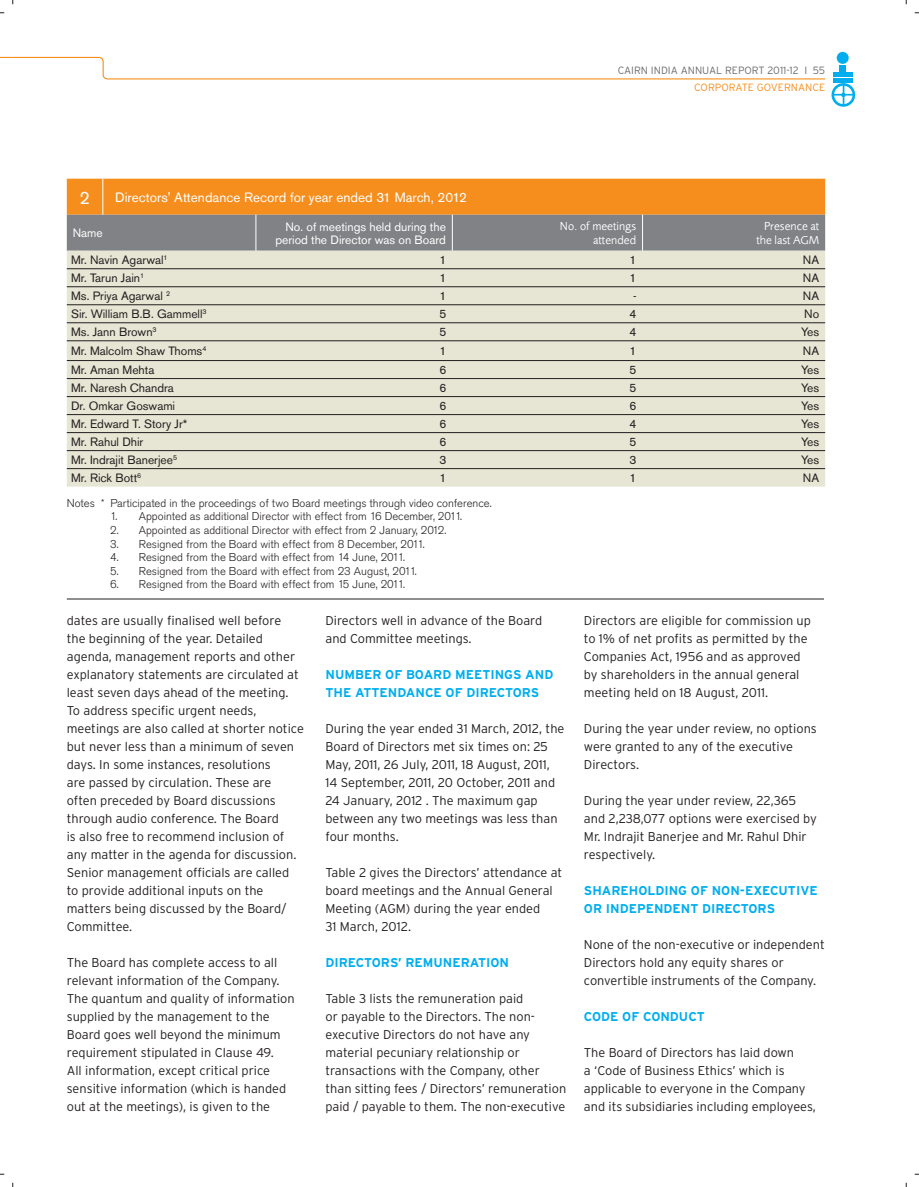
<style>
.page{position:relative;width:919px;height:1187px;background:#fff}
.page>*{position:absolute;margin:0;border:0;box-sizing:border-box;transform-origin:0 0}
.t1{font:18px "Akzidenz Grotesk BQ";color:#fff}
.t2{font:13.5px "Akzidenz Grotesk BQ";color:#fff}
.t3{font:300 12.75px/18px "Interstate";color:#231f20}
.t4{font:700 12.75px/18px "Interstate";color:#00aeef}
.t5{font:12px "Akzidenz Grotesk BQ";color:#231f20}
.t6{font:12px/13.5px "Akzidenz Grotesk BQ";color:#fff;text-align:right}
.t7{font:12px/13.5px "Foundry Sans";color:#fff;text-align:right}
.t8{font:300 11.25px "Akzidenz Grotesk BQ";color:#231f20}
.t9{font:300 10.5px/16.6px "Interstate";color:#6c6d70;text-align:right}
.s1{color:#f68e1e}
</style>
<div class="page">
<div style="left:836px;top:52px;width:12px;height:12px;background:#00aeef;border-radius:50%"></div>
<svg style="left:0;top:56px;width:855px;height:51px"></svg>
<svg style="left:67px;top:179px;width:758px;height:72px;background:#bb8953"></svg>
<div style="left:67px;top:251px;width:758px;height:235px;background:#e7e5d4"></div>
<hr style="left:67px;top:268px;width:758px;height:1px;background:#231f20">
<hr style="left:67px;top:286px;width:758px;height:1px;background:#231f20">
<hr style="left:67px;top:304px;width:758px;height:1px;background:#231f20">
<hr style="left:67px;top:322px;width:758px;height:1px;background:#231f20">
<hr style="left:67px;top:340px;width:758px;height:1px;background:#231f20">
<hr style="left:67px;top:360px;width:758px;height:1px;background:#231f20">
<hr style="left:67px;top:378px;width:758px;height:1px;background:#231f20">
<hr style="left:67px;top:396px;width:758px;height:1px;background:#231f20">
<hr style="left:67px;top:414px;width:758px;height:1px;background:#231f20">
<hr style="left:67px;top:432px;width:758px;height:1px;background:#231f20">
<hr style="left:102px;top:179px;width:1px;height:36px;background:#fff">
<hr style="left:255px;top:215px;width:1px;height:36px;background:#fff">
<hr style="left:452px;top:215px;width:1px;height:36px;background:#fff">
<hr style="left:642px;top:215px;width:1px;height:36px;background:#fff">
<hr style="left:67px;top:450px;width:758px;height:1px;background:#231f20">
<hr style="left:67px;top:468px;width:758px;height:1px;background:#231f20">
<hr style="left:67px;top:598px;width:756px;height:1px;background:#231f20">
<p class="t9" style="left:617px;top:63px;width:209px">CAIRN INDIA ANNUAL REPORT 2011-12 I 55<br><span class="s1">CORPORATE GOVERNANCE</span></p>
<p class="t1" style="left:79px;top:191px;width:12px">2</p>
<p class="t2" style="left:115px;top:192px;width:353px">Directors' Attendance Record for year ended 31 March, 2012</p>
<p class="t6" style="left:73px;top:228px;width:31px">Name</p>
<p class="t6" style="left:275px;top:221px;width:172px">No. of meetings held during the period the Director was on Board</p>
<p class="t7" style="left:560px;top:220px;width:78px">No. of meetings attended</p>
<p class="t7" style="left:756px;top:220px;width:64px">Presence at the last AGM</p>
<p class="t5" style="left:71px;top:256px;width:98px">Mr. Navin Agarwal<sup>1</sup></p>
<p class="t5" style="left:439px;top:256px;width:8px">1</p>
<p class="t5" style="left:629px;top:256px;width:8px">1</p>
<p class="t5" style="left:802px;top:256px;width:18px">NA</p>
<p class="t5" style="left:71px;top:274px;width:75px">Mr. Tarun Jain<sup>1</sup></p>
<p class="t5" style="left:439px;top:274px;width:8px">1</p>
<p class="t5" style="left:629px;top:274px;width:8px">1</p>
<p class="t5" style="left:802px;top:274px;width:18px">NA</p>
<p class="t5" style="left:71px;top:292px;width:101px">Ms. Priya Agarwal <sup>2</sup></p>
<p class="t5" style="left:439px;top:292px;width:8px">1</p>
<p class="t5" style="left:633px;top:292px;width:5px">-</p>
<p class="t5" style="left:802px;top:292px;width:18px">NA</p>
<p class="t5" style="left:71px;top:310px;width:137px">Sir. William B.B. Gammell<sup>3</sup></p>
<p class="t5" style="left:439px;top:310px;width:8px">5</p>
<p class="t5" style="left:629px;top:310px;width:8px">4</p>
<p class="t5" style="left:804px;top:310px;width:16px">No</p>
<p class="t5" style="left:71px;top:328px;width:87px">Ms. Jann Brown<sup>3</sup></p>
<p class="t5" style="left:439px;top:328px;width:8px">5</p>
<p class="t5" style="left:629px;top:328px;width:8px">4</p>
<p class="t5" style="left:801px;top:328px;width:20px">Yes</p>
<p class="t5" style="left:71px;top:347px;width:137px">Mr. Malcolm Shaw Thoms<sup>4</sup></p>
<p class="t5" style="left:439px;top:347px;width:8px">1</p>
<p class="t5" style="left:629px;top:347px;width:8px">1</p>
<p class="t5" style="left:802px;top:347px;width:18px">NA</p>
<p class="t5" style="left:71px;top:366px;width:85px">Mr. Aman Mehta</p>
<p class="t5" style="left:439px;top:366px;width:8px">6</p>
<p class="t5" style="left:629px;top:366px;width:8px">5</p>
<p class="t5" style="left:801px;top:366px;width:19px">Yes</p>
<p class="t5" style="left:71px;top:384px;width:104px">Mr. Naresh Chandra</p>
<p class="t5" style="left:439px;top:384px;width:8px">6</p>
<p class="t5" style="left:629px;top:384px;width:8px">5</p>
<p class="t5" style="left:801px;top:384px;width:19px">Yes</p>
<p class="t5" style="left:71px;top:402px;width:105px">Dr. Omkar Goswami</p>
<p class="t5" style="left:439px;top:402px;width:8px">6</p>
<p class="t5" style="left:629px;top:402px;width:8px">6</p>
<p class="t5" style="left:801px;top:402px;width:19px">Yes</p>
<p class="t5" style="left:71px;top:420px;width:118px">Mr. Edward T. Story Jr*</p>
<p class="t5" style="left:439px;top:420px;width:8px">6</p>
<p class="t5" style="left:629px;top:420px;width:8px">4</p>
<p class="t5" style="left:801px;top:420px;width:20px">Yes</p>
<p class="t5" style="left:71px;top:438px;width:74px">Mr. Rahul Dhir</p>
<p class="t5" style="left:439px;top:438px;width:8px">6</p>
<p class="t5" style="left:629px;top:438px;width:8px">5</p>
<p class="t5" style="left:801px;top:438px;width:19px">Yes</p>
<p class="t5" style="left:71px;top:456px;width:108px">Mr. Indrajit Banerjee<sup>5</sup></p>
<p class="t5" style="left:439px;top:456px;width:8px">3</p>
<p class="t5" style="left:629px;top:456px;width:8px">3</p>
<p class="t5" style="left:801px;top:456px;width:20px">Yes</p>
<p class="t5" style="left:71px;top:474px;width:72px">Mr. Rick Bott<sup>6</sup></p>
<p class="t5" style="left:439px;top:474px;width:8px">1</p>
<p class="t5" style="left:629px;top:474px;width:8px">1</p>
<p class="t5" style="left:802px;top:474px;width:18px">NA</p>
<p class="t8" style="left:67px;top:499px;width:426px">Notes * Participated in the proceedings of two Board meetings through video conference.</p>
<p class="t8" style="left:110px;top:512px;width:353px">1. Appointed as additional Director with effect from 16 December, 2011.</p>
<p class="t8" style="left:110px;top:526px;width:337px">2. Appointed as additional Director with effect from 2 January, 2012.</p>
<p class="t8" style="left:110px;top:539px;width:316px">3. Resigned from the Board with effect from 8 December, 2011.</p>
<p class="t8" style="left:110px;top:553px;width:296px">4. Resigned from the Board with effect from 14 June, 2011.</p>
<p class="t8" style="left:110px;top:566px;width:308px">5. Resigned from the Board with effect from 23 August, 2011.</p>
<p class="t8" style="left:110px;top:580px;width:296px">6. Resigned from the Board with effect from 15 June, 2011.</p>
<p class="t3" style="left:67px;top:612px;width:238px">dates are usually finalised well before<br>the beginning of the year. Detailed agenda, management reports and other explanatory statements are circulated at least seven days ahead of the meeting.<br>To address specific urgent needs, meetings are also called at shorter notice but never less than a minimum of seven days. In some instances, resolutions<br>are passed by circulation. These are often preceded by Board discussions through audio conference. The Board<br>is also free to recommend inclusion of any matter in the agenda for discussion.<br>Senior management officials are called to provide additional inputs on the matters being discussed by the Board/ Committee.</p>
<p class="t3" style="left:67px;top:954px;width:229px">The Board has complete access to all relevant information of the Company.<br>The quantum and quality of information supplied by the management to the Board goes well beyond the minimum requirement stipulated in Clause 49.<br>All information, except critical price sensitive information (which is handed out at the meetings), is given to the</p>
<p class="t3" style="left:584px;top:612px;width:228px">Directors are eligible for commission up to 1% of net profits as permitted by the Companies Act, 1956 and as approved by shareholders in the annual general meeting held on 18 August, 2011.</p>
<p class="t3" style="left:584px;top:720px;width:234px">During the year under review, no options were granted to any of the executive<br>Directors.</p>
<p class="t3" style="left:584px;top:792px;width:234px">During the year under review, 22,365 and 2,238,077 options were exercised by Mr. Indrajit Banerjee and Mr. Rahul Dhir respectively.</p>
<p class="t4" style="left:584px;top:882px;width:235px">SHAREHOLDING OF NON-EXECUTIVE<br>OR INDEPENDENT DIRECTORS</p>
<p class="t3" style="left:584px;top:936px;width:242px">None of the non-executive or independent<br>Directors hold any equity shares or convertible instruments of the Company.</p>
<p class="t4" style="left:584px;top:1008px;width:122px">CODE OF CONDUCT</p>
<p class="t3" style="left:584px;top:1044px;width:233px">The Board of Directors has laid down<br>a ‘Code of Business Ethics’ which is applicable to everyone in the Company and its subsidiaries including employees,</p>
<p class="t3" style="left:325px;top:612px;width:218px">Directors well in advance of the Board and Committee meetings.</p>
<p class="t4" style="left:325px;top:666px;width:229px">NUMBER OF BOARD MEETINGS AND<br>THE ATTENDANCE OF DIRECTORS</p>
<p class="t3" style="left:325px;top:720px;width:240px">During the year ended 31 March, 2012, the Board of Directors met six times on: 25<br>May, 2011, 26 July, 2011, 18 August, 2011, 14 September, 2011, 20 October, 2011 and 24 January, 2012 . The maximum gap between any two meetings was less than four months.</p>
<p class="t3" style="left:325px;top:864px;width:238px">Table 2 gives the Directors’ attendance at board meetings and the Annual General<br>Meeting (AGM) during the year ended<br>31 March, 2012.</p>
<p class="t4" style="left:325px;top:954px;width:185px">DIRECTORS’ REMUNERATION</p>
<p class="t3" style="left:325px;top:990px;width:242px">Table 3 lists the remuneration paid<br>or payable to the Directors. The non&shy;executive Directors do not have any material pecuniary relationship or transactions with the Company, other than sitting fees / Directors’ remuneration paid / payable to them. The non-executive</p>
</div>
